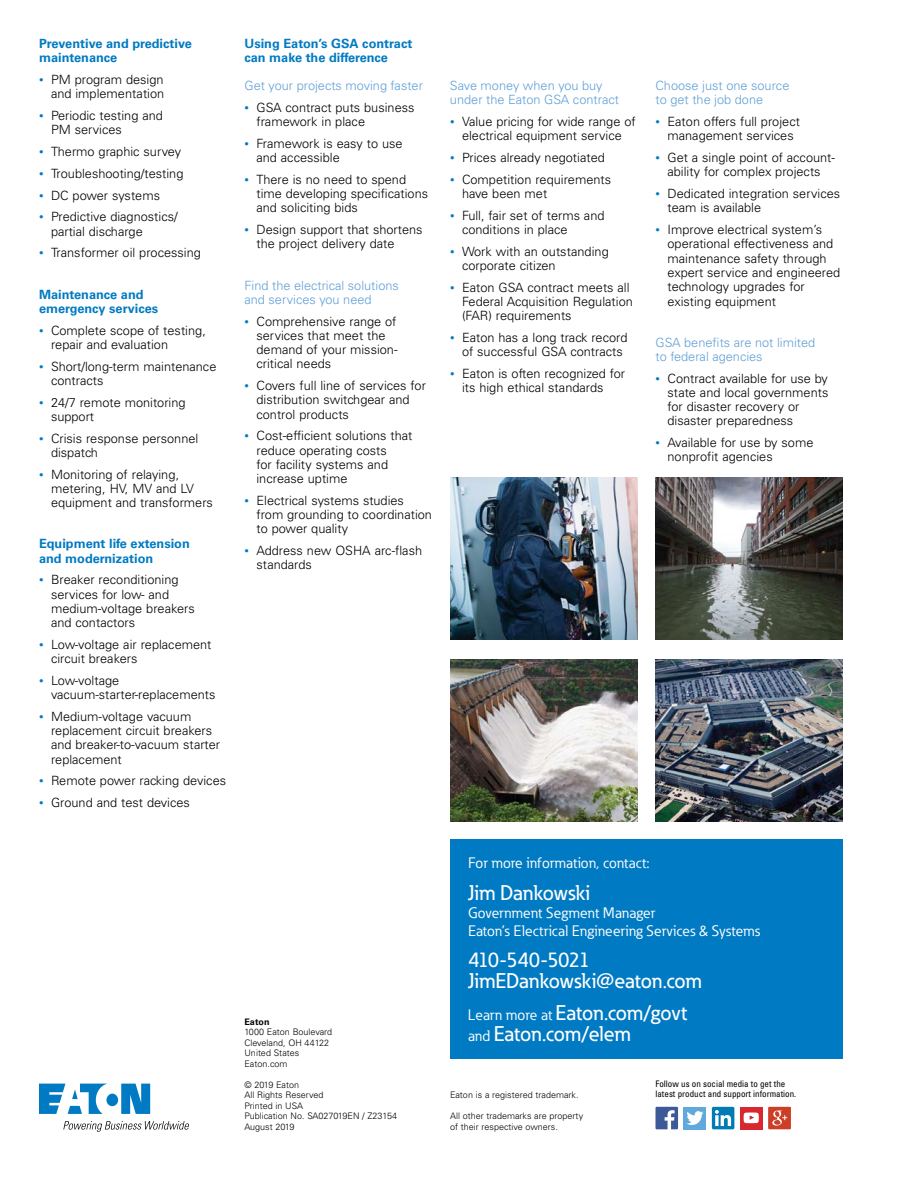
<style>
.page{position:relative;width:918px;height:1188px;background:#fff}
.page>*{position:absolute;margin:0;border:0;box-sizing:border-box;transform-origin:0 0}
.t1{font:500 21px/21px "Eaton";color:#fff}
.t2{font:15px/18px "Eaton";letter-spacing:.01em;color:#fff}
.t3{font:300 12.75px/14.2px "Univers LT Std";color:#000}
.t4{font:300 12.75px/14.2px "Univers LT Std";color:#62a0d7}
.t5{font:700 12.75px/14.2px "Univers LT Std";color:#007ac2}
.t6{font:300 9px/10.5px "Univers LT Std";color:#000}
.t7{font:condensed 9px/10.5px "Univers LT Std";color:#000}
.t8{font:700 9px "Univers LT Std";color:#000}
.s1{font-size:9px;color:#007ac2}
.s2{font-weight:400;font-size:15px}
</style>
<div class="page">
<img style="left:450px;top:478px;width:188px;height:162px">
<img style="left:450px;top:659px;width:188px;height:162px">
<img style="left:655px;top:478px;width:188px;height:162px">
<img style="left:655px;top:659px;width:188px;height:162px">
<div style="left:450px;top:839px;width:393px;height:219px;background:#007ac2"></div>
<div style="left:740px;top:1107px;width:23px;height:22px;background:#d92732"></div>
<div style="left:684px;top:1107px;width:22px;height:22px;background:#60a9dc"></div>
<svg style="left:656px;top:1107px;width:22px;height:22px"></svg>
<svg style="left:686px;top:1111px;width:17px;height:14px"></svg>
<div style="left:712px;top:1107px;width:22px;height:22px;background:#007bb5;border-radius:2px"></div>
<svg style="left:715px;top:1110px;width:16px;height:16px"></svg>
<svg style="left:768px;top:1107px;width:23px;height:22px"></svg>
<img style="left:772px;top:1111px;width:10px;height:15px">
<svg style="left:744px;top:1113px;width:15px;height:10px"></svg>
<svg style="left:39px;top:1084px;width:111px;height:30px"></svg>
<svg style="left:63px;top:1121px;width:126px;height:11px"></svg>
<p class="t5" style="left:39px;top:37px;width:154px">Preventive and predictive maintenance</p>
<p class="t3" style="left:39px;top:73px;width:127px;text-align:right"><span class="s1">•</span> PM program design and implementation</p>
<p class="t3" style="left:51px;top:109px;width:113px;text-indent:-12px"><span class="s1">•</span> Periodic testing and<br>PM services</p>
<p class="t3" style="left:39px;top:145px;width:144px"><span class="s1">•</span> Thermo graphic survey</p>
<p class="t3" style="left:39px;top:166px;width:146px"><span class="s1">•</span> Troubleshooting/testing</p>
<p class="t3" style="left:39px;top:188px;width:123px"><span class="s1">•</span> DC power systems</p>
<p class="t3" style="left:51px;top:210px;width:128px;text-indent:-12px"><span class="s1">•</span> Predictive diagnostics/ partial discharge</p>
<p class="t3" style="left:39px;top:246px;width:163px"><span class="s1">•</span> Transformer oil processing</p>
<p class="t5" style="left:39px;top:287px;width:121px">Maintenance and emergency services</p>
<p class="t3" style="left:51px;top:323px;width:157px;text-indent:-12px"><span class="s1">•</span> Complete scope of testing, repair and evaluation</p>
<p class="t3" style="left:51px;top:359px;width:167px;text-indent:-12px"><span class="s1">•</span> Short/long-term maintenance contracts</p>
<p class="t3" style="left:51px;top:395px;width:136px;text-indent:-12px"><span class="s1">•</span> 24/7 remote monitoring support</p>
<p class="t3" style="left:51px;top:431px;width:149px;text-indent:-12px"><span class="s1">•</span> Crisis response personnel dispatch</p>
<p class="t3" style="left:51px;top:467px;width:164px;text-indent:-12px"><span class="s1">•</span> Monitoring of relaying, metering, HV, MV and LV equipment and transformers</p>
<p class="t5" style="left:39px;top:537px;width:152px">Equipment life extension and modernization</p>
<p class="t3" style="left:51px;top:573px;width:145px;text-indent:-12px"><span class="s1">•</span> Breaker reconditioning services for low- and medium-voltage breakers and contactors</p>
<p class="t3" style="left:51px;top:637px;width:162px;text-indent:-12px"><span class="s1">•</span> Low-voltage air replacement circuit breakers</p>
<p class="t3" style="left:51px;top:673px;width:166px;text-indent:-12px"><span class="s1">•</span> Low-voltage vacuum-starter-replacements</p>
<p class="t3" style="left:51px;top:709px;width:171px;text-indent:-12px"><span class="s1">•</span> Medium-voltage vacuum replacement circuit breakers and breaker-to-vacuum starter replacement</p>
<p class="t3" style="left:39px;top:774px;width:189px"><span class="s1">•</span> Remote power racking devices</p>
<p class="t3" style="left:39px;top:796px;width:152px"><span class="s1">•</span> Ground and test devices</p>
<p class="t5" style="left:244px;top:37px;width:169px">Using Eaton’s GSA contract can make the difference</p>
<p class="t4" style="left:244px;top:79px;width:180px">Get your projects moving faster</p>
<p class="t3" style="left:256px;top:100px;width:160px;text-indent:-12px"><span class="s1">•</span> GSA contract puts business framework in place</p>
<p class="t3" style="left:256px;top:136px;width:148px;text-indent:-12px"><span class="s1">•</span> Framework is easy to use and accessible</p>
<p class="t3" style="left:256px;top:172px;width:173px;text-indent:-12px"><span class="s1">•</span> There is no need to spend time developing specifications and soliciting bids</p>
<p class="t3" style="left:256px;top:223px;width:168px;text-indent:-12px"><span class="s1">•</span> Design support that shortens the project delivery date</p>
<p class="t4" style="left:245px;top:278px;width:156px">Find the electrical solutions and services you need</p>
<p class="t3" style="left:256px;top:314px;width:143px;text-indent:-12px"><span class="s1">•</span> Comprehensive range of services that meet the demand of your mission&shy;critical needs</p>
<p class="t3" style="left:256px;top:379px;width:171px;text-indent:-12px"><span class="s1">•</span> Covers full line of services for distribution switchgear and control products</p>
<p class="t3" style="left:256px;top:429px;width:157px;text-indent:-12px"><span class="s1">•</span> Cost-efficient solutions that reduce operating costs<br>for facility systems and increase uptime</p>
<p class="t3" style="left:256px;top:493px;width:177px;text-indent:-12px"><span class="s1">•</span> Electrical systems studies from grounding to coordination to power quality</p>
<p class="t3" style="left:256px;top:544px;width:167px;text-indent:-12px"><span class="s1">•</span> Address new OSHA arc-flash standards</p>
<p class="t4" style="left:450px;top:79px;width:171px">Save money when you buy under the Eaton GSA contract</p>
<p class="t3" style="left:450px;top:115px;width:187px;text-align:center"><span class="s1">•</span> Value pricing for wide range of electrical equipment service</p>
<p class="t3" style="left:450px;top:151px;width:156px"><span class="s1">•</span> Prices already negotiated</p>
<p class="t3" style="left:462px;top:172px;width:151px;text-indent:-12px"><span class="s1">•</span> Competition requirements have been met</p>
<p class="t3" style="left:462px;top:208px;width:144px;text-indent:-12px"><span class="s1">•</span> Full, fair set of terms and conditions in place</p>
<p class="t3" style="left:462px;top:244px;width:148px;text-indent:-12px"><span class="s1">•</span> Work with an outstanding corporate citizen</p>
<p class="t3" style="left:462px;top:280px;width:172px;text-indent:-12px"><span class="s1">•</span> Eaton GSA contract meets all<br>Federal Acquisition Regulation (FAR) requirements</p>
<p class="t3" style="left:450px;top:331px;width:179px;text-align:center"><span class="s1">•</span> Eaton has a long track record of successful GSA contracts</p>
<p class="t3" style="left:462px;top:367px;width:165px;text-indent:-12px"><span class="s1">•</span> Eaton is often recognized for its high ethical standards</p>
<p class="t4" style="left:655px;top:79px;width:135px">Choose just one source to get the job done</p>
<p class="t3" style="left:656px;top:115px;width:146px;text-align:center"><span class="s1">•</span> Eaton offers full project management services</p>
<p class="t3" style="left:656px;top:151px;width:181px;text-align:center"><span class="s1">•</span> Get a single point of account&shy;ability for complex projects</p>
<p class="t3" style="left:668px;top:187px;width:174px;text-indent:-12px"><span class="s1">•</span> Dedicated integration services team is available</p>
<p class="t3" style="left:668px;top:223px;width:174px;text-indent:-12px"><span class="s1">•</span> Improve electrical system’s operational effectiveness and maintenance safety through expert service and engineered technology upgrades for existing equipment</p>
<p class="t4" style="left:656px;top:335px;width:161px">GSA benefits are not limited to federal agencies</p>
<p class="t3" style="left:668px;top:371px;width:162px;text-indent:-12px"><span class="s1">•</span> Contract available for use by state and local governments for disaster recovery or disaster preparedness</p>
<p class="t3" style="left:668px;top:436px;width:147px;text-indent:-12px"><span class="s1">•</span> Available for use by some nonprofit agencies</p>
<p class="t8" style="left:244px;top:1016px;width:27px">Eaton</p>
<p class="t6" style="left:244px;top:1027px;width:89px">1000 Eaton Boulevard<br>Cleveland, OH 44122<br>United States<br>Eaton.com</p>
<p class="t6" style="left:244px;top:1079px;width:154px">© 2019 Eaton<br>All Rights Reserved<br>Printed in USA<br>Publication No. SA027019EN / Z23154<br>August 2019</p>
<p class="t2" style="left:468px;top:854px;width:183px">For more information, contact:</p>
<h1 class="t1" style="left:468px;top:882px;width:124px">Jim Dankowski</h1>
<p class="t2" style="left:468px;top:904px;width:294px">Government Segment Manager<br>Eaton’s Electrical Engineering Services &amp; Systems</p>
<h1 class="t1" style="left:468px;top:949px;width:235px">410-540-5021<br>JimEDankowski@eaton.com</h1>
<h1 class="t1" style="left:468px;top:1002px;width:221px"><span class="s2">Learn more at</span> Eaton.com/govt <span class="s2">and</span> Eaton.com/elem</h1>
<p class="t7" style="left:656px;top:1078px;width:142px">Follow us on social media to get the latest product and support information.</p>
<p class="t6" style="left:450px;top:1090px;width:130px">Eaton is a registered trademark.</p>
<p class="t6" style="left:450px;top:1111px;width:135px">All other trademarks are property of their respective owners.</p>
</div>
